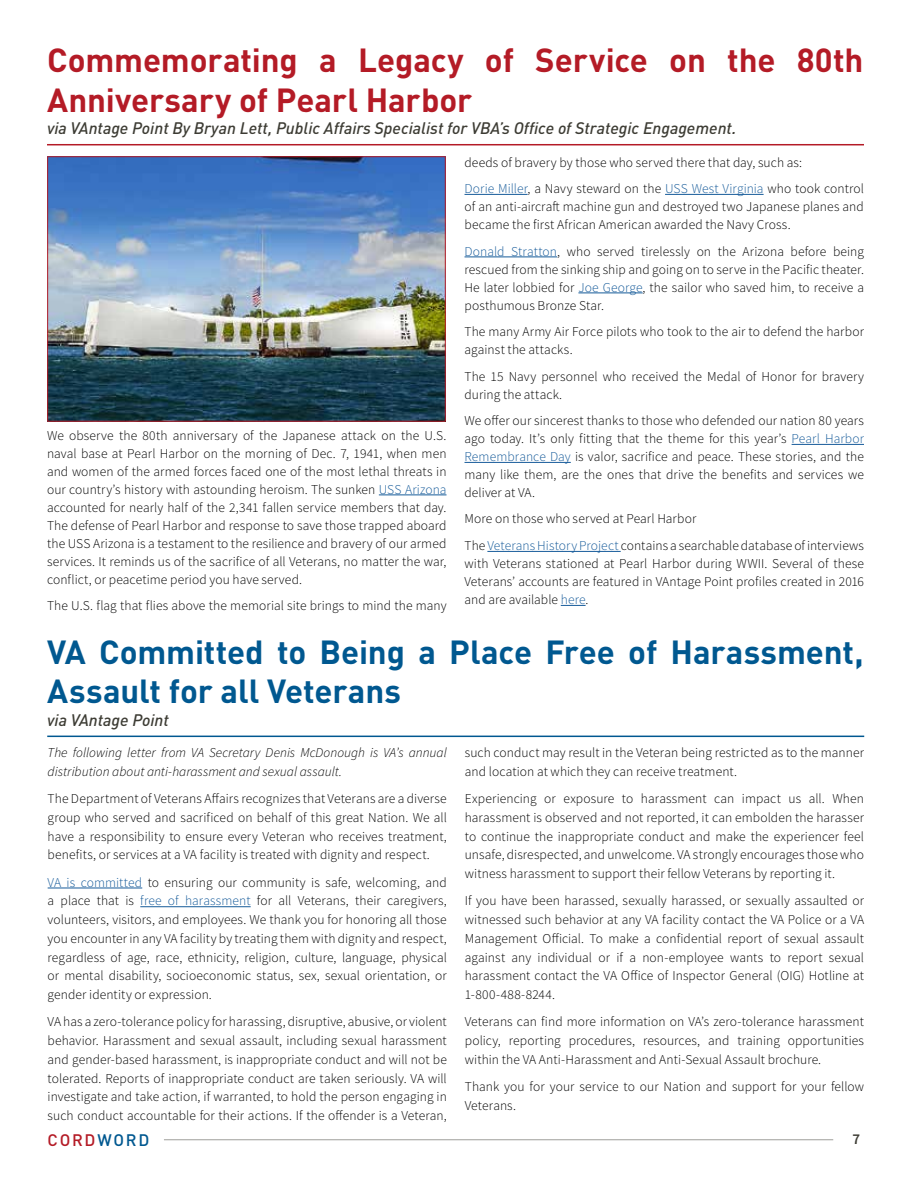
<style>
.page{position:relative;width:918px;height:1188px;background:#fff}
.page>*{position:absolute;margin:0;border:0;box-sizing:border-box;transform-origin:0 0}
.t1{font:700 33px/39.6px "DINOT";letter-spacing:-.005em;color:#b41b26}
.t2{font:700 33px/39.6px "DINOT";letter-spacing:-.005em;color:#005890}
.t3{font:italic 500 16.5px "DINOT";color:#3d3c34}
.t4{font:500 16.5px "DINOT";letter-spacing:.105em;color:#b41b26}
.t5{font:600 15px "Source Sans Pro";color:#3d3c34}
.t6{font:300 13.5px/18.8px "Source Sans Pro";letter-spacing:.005em;color:#000;text-align:justify}
.t7{font:italic 300 13.5px/18.8px "Source Sans Pro";color:#000}
.s1{color:#165b9a}
.s2{color:#005890}
</style>
<div class="page">
<hr style="left:164px;top:1139px;width:669px;height:1px;background:#3d3c34">
<img style="left:49px;top:159px;width:395px;height:260px">
<div style="left:47px;top:157px;width:399px;height:264px;border:1px solid #b41b26"></div>
<hr style="left:47px;top:144px;width:817px;height:1px;background:#b41b26">
<hr style="left:379px;top:495px;width:68px;height:1px;background:#165b9a">
<hr style="left:465px;top:194px;width:63px;height:1px;background:#165b9a">
<hr style="left:665px;top:194px;width:99px;height:1px;background:#165b9a">
<hr style="left:465px;top:257px;width:92px;height:1px;background:#165b9a">
<hr style="left:578px;top:293px;width:65px;height:1px;background:#165b9a">
<hr style="left:792px;top:444px;width:72px;height:1px;background:#165b9a">
<hr style="left:465px;top:462px;width:106px;height:1px;background:#165b9a">
<hr style="left:487px;top:551px;width:134px;height:1px;background:#165b9a">
<svg style="left:561px;top:605px;width:25px;height:1px"></svg>
<hr style="left:47px;top:736px;width:817px;height:1px;background:#005890">
<hr style="left:48px;top:888px;width:94px;height:1px;background:#165b9a">
<hr style="left:140px;top:906px;width:111px;height:1px;background:#165b9a">
<h1 class="t1" style="left:47px;top:40px;width:818px">Commemorating a Legacy of Service on the 80th<br>Anniversary of Pearl Harbor</h1>
<p class="t3" style="left:47px;top:118px;width:691px">via VAntage Point By Bryan Lett, Public Affairs Specialist for VBA’s Office of Strategic Engagement.</p>
<p class="t6" style="left:465px;top:149px;width:401px;line-height:26.5px">deeds of bravery by those who served there that day, such as:<br><span class="s1">Dorie Miller</span>, a Navy steward on the <span class="s1">USS West Virginia</span> who took control</p>
<p class="t6" style="left:465px;top:198px;width:401px;line-height:18px">of an anti-aircraft machine gun and destroyed two Japanese planes and became the first African American awarded the Navy Cross.</p>
<p class="t6" style="left:465px;top:242px;width:401px;line-height:18px"><span class="s1">Donald Stratton</span>, who served tirelessly on the Arizona before being rescued from the sinking ship and going on to serve in the Pacific theater.<br>He later lobbied for <span class="s1">Joe George</span>, the sailor who saved him, to receive a posthumous Bronze Star.</p>
<p class="t6" style="left:465px;top:323px;width:401px;line-height:18px">The many Army Air Force pilots who took to the air to defend the harbor against the attacks.</p>
<p class="t6" style="left:465px;top:367px;width:401px;line-height:18px">The 15 Navy personnel who received the Medal of Honor for bravery during the attack.</p>
<p class="t6" style="left:465px;top:412px;width:401px;line-height:18px">We offer our sincerest thanks to those who defended our nation 80 years ago today. It’s only fitting that the theme for this year’s <span class="s1">Pearl Harbor Remembrance Day</span> is valor, sacrifice and peace. These stories, and the many like them, are the ones that drive the benefits and services we deliver at VA.</p>
<p class="t6" style="left:465px;top:506px;width:401px;line-height:26.5px">More on those who served at Pearl Harbor<br>The <span class="s1">Veterans History Project</span> contains a searchable database of interviews</p>
<p class="t6" style="left:465px;top:555px;width:401px;line-height:18px">with Veterans stationed at Pearl Harbor during WWII. Several of these Veterans’ accounts are featured in VAntage Point profiles created in 2016 and are available <span class="s1">here</span>.</p>
<h1 class="t2" style="left:47px;top:631px;width:818px">VA Committed to Being a Place Free of Harassment,<br>Assault for all Veterans</h1>
<p class="t3" style="left:47px;top:709px;width:123px">via VAntage Point</p>
<p class="t7" style="left:48px;top:743px;width:401px">The following letter from VA Secretary Denis McDonough is VA’s annual distribution about anti-harassment and sexual assault.</p>
<p class="t6" style="left:48px;top:789px;width:401px">The Department of Veterans Affairs recognizes that Veterans are a diverse group who served and sacrificed on behalf of this great Nation. We all have a responsibility to ensure every Veteran who receives treatment, benefits, or services at a VA facility is treated with dignity and respect.</p>
<p class="t6" style="left:48px;top:873px;width:401px"><span class="s1">VA is committed</span> to ensuring our community is safe, welcoming, and a place that is <span class="s1">free of harassment</span> for all Veterans, their caregivers, volunteers, visitors, and employees. We thank you for honoring all those you encounter in any VA facility by treating them with dignity and respect, regardless of age, race, ethnicity, religion, culture, language, physical or mental disability, socioeconomic status, sex, sexual orientation, or gender identity or expression.</p>
<p class="t6" style="left:48px;top:1013px;width:401px">VA has a zero-tolerance policy for harassing, disruptive, abusive, or violent behavior. Harassment and sexual assault, including sexual harassment and gender-based harassment, is inappropriate conduct and will not be tolerated. Reports of inappropriate conduct are taken seriously. VA will investigate and take action, if warranted, to hold the person engaging in such conduct accountable for their actions. If the offender is a Veteran,</p>
<p class="t6" style="left:47px;top:426px;width:401px;line-height:18px">We observe the 80th anniversary of the Japanese attack on the U.S. naval base at Pearl Harbor on the morning of Dec. 7, 1941, when men and women of the armed forces faced one of the most lethal threats in our country’s history with astounding heroism. The sunken <span class="s1">USS Arizona </span>accounted for nearly half of the 2,341 fallen service members that day.<br>The defense of Pearl Harbor and response to save those trapped aboard the USS Arizona is a testament to the resilience and bravery of our armed services. It reminds us of the sacrifice of all Veterans, no matter the war, conflict, or peacetime period you have served.</p>
<p class="t6" style="left:47px;top:596px;width:401px">The U.S. flag that flies above the memorial site brings to mind the many</p>
<p class="t6" style="left:465px;top:743px;width:401px">such conduct may result in the Veteran being restricted as to the manner and location at which they can receive treatment.</p>
<p class="t6" style="left:465px;top:789px;width:401px">Experiencing or exposure to harassment can impact us all. When harassment is observed and not reported, it can embolden the harasser to continue the inappropriate conduct and make the experiencer feel unsafe, disrespected, and unwelcome. VA strongly encourages those who witness harassment to support their fellow Veterans by reporting it.</p>
<p class="t6" style="left:465px;top:892px;width:401px">If you have been harassed, sexually harassed, or sexually assaulted or witnessed such behavior at any VA facility contact the VA Police or a VA Management Official. To make a confidential report of sexual assault against any individual or if a non-employee wants to report sexual harassment contact the VA Office of Inspector General (OIG) Hotline at 1-800-488-8244.</p>
<p class="t6" style="left:465px;top:1013px;width:401px">Veterans can find more information on VA’s zero-tolerance harassment policy, reporting procedures, resources, and training opportunities within the VA Anti-Harassment and Anti-Sexual Assault brochure.</p>
<p class="t6" style="left:465px;top:1077px;width:401px">Thank you for your service to our Nation and support for your fellow<br>Veterans.</p>
<p class="t4" style="left:48px;top:1130px;width:103px">CORD<span class="s2">WORD</span></p>
<p class="t5" style="left:852px;top:1129px;width:9px">7</p>
</div>
